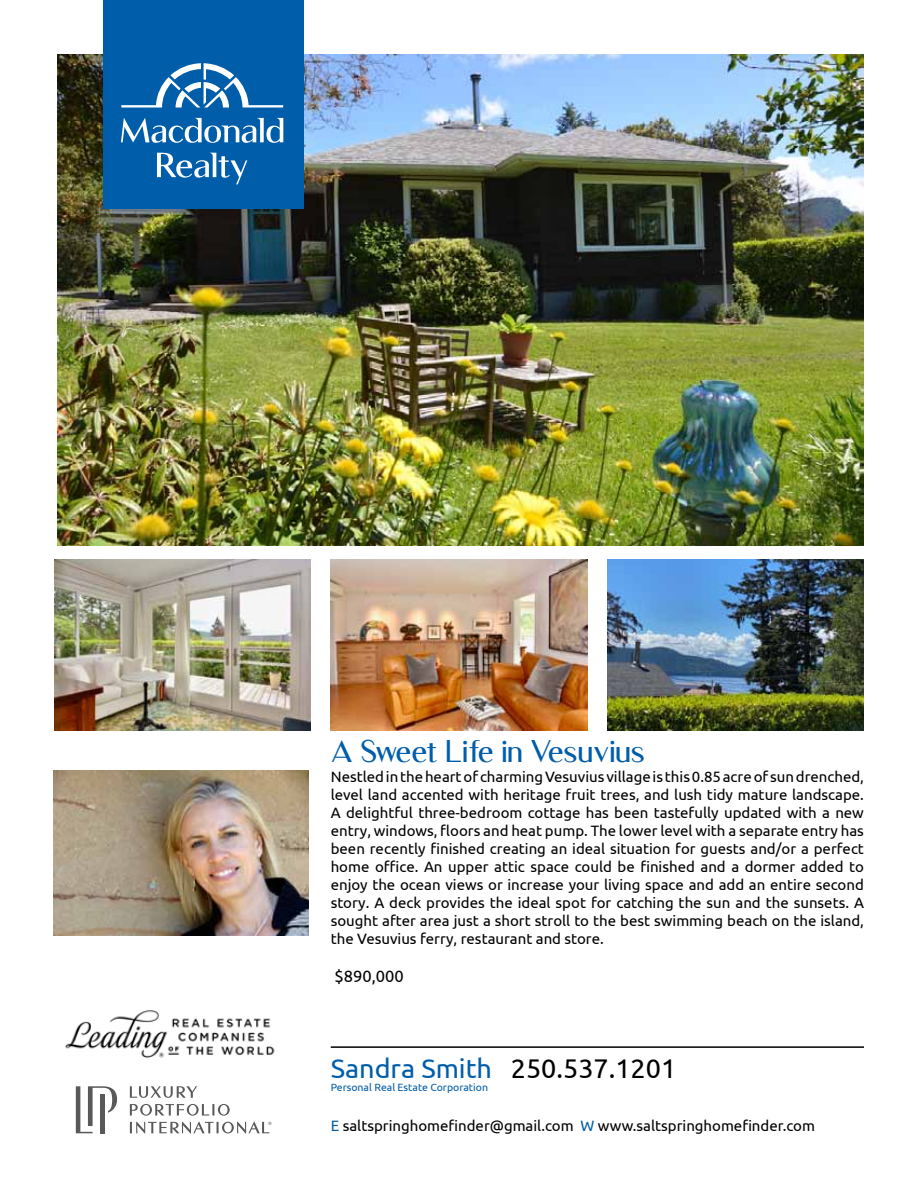
<style>
.page{position:relative;width:918px;height:1188px;background:#fff}
.page>*{position:absolute;margin:0;border:0;box-sizing:border-box;transform-origin:0 0}
.t1{font:30px "Luxia";color:#005daa}
.t2{font:27px "Ubuntu";color:#000}
.t3{font:16.5px "Ubuntu";color:#000}
.t4{font:15px/18px "Ubuntu";color:#000;text-align:justify}
.t5{font:10.5px "Ubuntu";color:#005daa}
.s1{color:#005daa}
</style>
<div class="page">
<img style="left:57px;top:54px;width:807px;height:492px">
<hr style="left:331px;top:1046px;width:533px;height:2px;background:#000">
<div style="left:103px;top:0;width:200px;height:209px;background:#005daa"></div>
<svg style="left:121px;top:118px;width:162px;height:25px"></svg>
<svg style="left:157px;top:153px;width:90px;height:31px"></svg>
<svg style="left:121px;top:63px;width:162px;height:45px"></svg>
<img style="left:54px;top:559px;width:256px;height:171px">
<img style="left:331px;top:559px;width:256px;height:171px">
<img style="left:608px;top:559px;width:256px;height:171px">
<img style="left:54px;top:771px;width:255px;height:164px">
<svg style="left:76px;top:1086px;width:41px;height:47px"></svg>
<div style="left:100px;top:1094px;width:5px;height:39px;background:#58595b"></div>
<svg style="left:130px;top:1104px;width:100px;height:12px"></svg>
<svg style="left:130px;top:1086px;width:67px;height:12px"></svg>
<svg style="left:130px;top:1122px;width:141px;height:12px"></svg>
<img style="left:65px;top:1010px;width:210px;height:49px">
<h1 class="t1" style="left:331px;top:733px;width:316px">A Sweet Life in Vesuvius</h1>
<p class="t4" style="left:331px;top:768px;width:535px">Nestled in the heart of charming Vesuvius village is this 0.85 acre of sun drenched, level land accented with heritage fruit trees, and lush tidy mature landscape.<br>A delightful three-bedroom cottage has been tastefully updated with a new entry, windows, floors and heat pump. The lower level with a separate entry has been recently finished creating an ideal situation for guests and/or a perfect home office. An upper attic space could be finished and a dormer added to enjoy the ocean views or increase your living space and add an entire second story. A deck provides the ideal spot for catching the sun and the sunsets. A sought after area just a short stroll to the best swimming beach on the island, the Vesuvius ferry, restaurant and store.</p>
<p class="t3" style="left:335px;top:966px;width:71px">$890,000</p>
<h2 class="t2" style="left:331px;top:1052px;width:347px"><span class="s1">Sandra Smith</span> 250.537.1201</h2>
<p class="t5" style="left:331px;top:1081px;width:159px">Personal Real Estate Corporation</p>
<p class="t4" style="left:331px;top:1116px;width:486px"><span class="s1">E</span> saltspringhomefinder@gmail.com <span class="s1">W</span> www.saltspringhomefinder.com</p>
</div>
